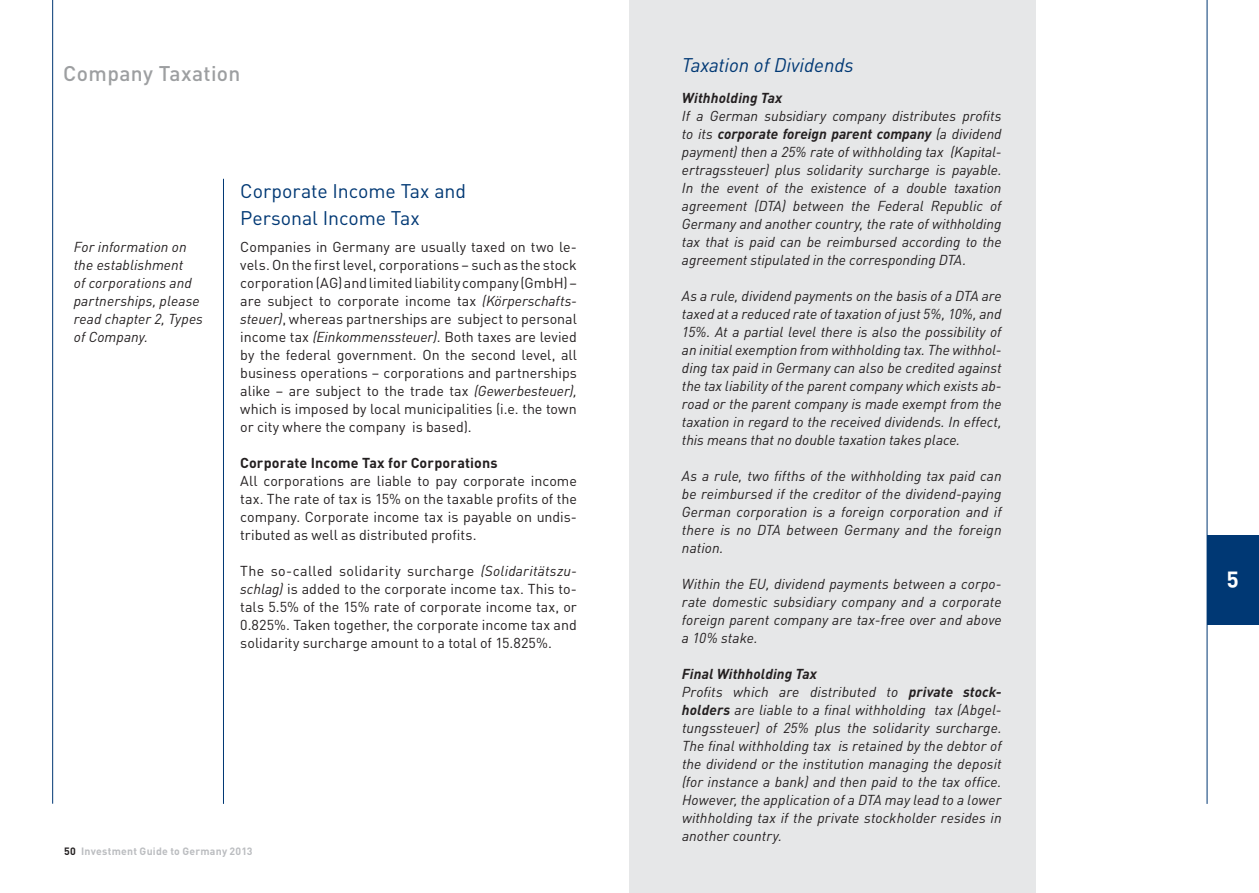
<style>
.page{position:relative;width:1259px;height:893px;background:#fff}
.page>*{position:absolute;margin:0;border:0;box-sizing:border-box;transform-origin:0 0}
.t1{font:22.5px "DIN Bold Alternate";color:#fff}
.t2{font:500 21px "DIN";letter-spacing:.015em;color:#9d9fa1}
.t3{font:19.5px/27px "DIN";letter-spacing:-.005em;color:#003874}
.t4{font:italic 19.5px "DIN";color:#003874}
.t5{font:italic 14.25px/18px "DIN";letter-spacing:.005em;color:#231f20;text-align:justify}
.t6{font:14.25px/18px "DIN";color:#231f20;text-align:justify}
.t7{font:700 14.25px "DIN";letter-spacing:.01em;color:#231f20}
.t8{font:italic 700 14.25px "DIN";letter-spacing:.01em;color:#231f20}
.t9{font:700 10.5px "DIN";letter-spacing:.02em;color:#bbbdc0}
.s1{font-style:italic}
.s2{color:#231f20}
.s3{font-weight:700}
</style>
<div class="page">
<hr style="left:52px;top:0;width:1px;height:804px;background:#003874">
<hr style="left:223px;top:179px;width:1px;height:625px;background:#003874">
<div style="left:629px;top:0;width:406px;height:893px;background:#e6e7e8"></div>
<hr style="left:1206px;top:0;width:1px;height:804px;background:#003874">
<div style="left:1207px;top:536px;width:52px;height:89px;background:#003874"></div>
<h2 class="t2" style="left:63px;top:66px;width:179px">Company Taxation</h2>
<p class="t5" style="left:74px;top:240px;width:131px;text-align:left">For information on the establishment<br>of corporations and partnerships, please read chapter 2, Types of Company.</p>
<h3 class="t3" style="left:240px;top:180px;width:227px">Corporate Income Tax and<br>Personal Income Tax</h3>
<p class="t6" style="left:240px;top:240px;width:338px">Companies in Germany are usually taxed on two le&shy;vels. On the first level, corporations – such as the stock corporation (AG) and limited liability company (GmbH) – are subject to corporate income tax <span class="s1">(Körperschafts&shy;steuer)</span>, whereas partnerships are subject to personal income tax <span class="s1">(Einkommenssteuer)</span>. Both taxes are levied by the federal government. On the second level, all business operations – corporations and partnerships alike – are subject to the trade tax <span class="s1">(Gewerbesteuer), </span>which is imposed by local municipalities (i.e. the town or city where the company is based).</p>
<p class="t7" style="left:240px;top:458px;width:259px">Corporate Income Tax for Corporations</p>
<p class="t6" style="left:240px;top:474px;width:338px">All corporations are liable to pay corporate income tax. The rate of tax is 15% on the taxable profits of the company. Corporate income tax is payable on undis&shy;tributed as well as distributed profits.</p>
<p class="t6" style="left:240px;top:564px;width:338px">The so-called solidarity surcharge <span class="s1">(Solidaritätszu&shy;schlag)</span> is added to the corporate income tax. This to&shy;tals 5.5% of the 15% rate of corporate income tax, or 0.825%. Taken together, the corporate income tax and solidarity surcharge amount to a total of 15.825%.</p>
<p class="t9" style="left:64px;top:848px;width:190px"><span class="s2">50</span> Investment Guide to Germany 2013</p>
<h3 class="t4" style="left:682px;top:58px;width:173px">Taxation of Dividends</h3>
<p class="t8" style="left:682px;top:93px;width:102px">Withholding Tax</p>
<p class="t5" style="left:682px;top:109px;width:321px">If a German subsidiary company distributes profits to its <span class="s3">corporate foreign parent company</span> (a dividend payment) then a 25% rate of withholding tax (Kapital&shy;ertragssteuer) plus solidarity surcharge is payable.<br>In the event of the existence of a double taxation agreement (DTA) between the Federal Republic of Germany and another country, the rate of withholding tax that is paid can be reimbursed according to the agreement stipulated in the corresponding DTA.</p>
<p class="t5" style="left:682px;top:289px;width:321px">As a rule, dividend payments on the basis of a DTA are taxed at a reduced rate of taxation of just 5%, 10%, and 15%. At a partial level there is also the possibility of an initial exemption from withholding tax. The withhol&shy;ding tax paid in Germany can also be credited against the tax liability of the parent company which exists ab&shy;road or the parent company is made exempt from the taxation in regard to the received dividends. In effect, this means that no double taxation takes place.</p>
<p class="t5" style="left:682px;top:469px;width:321px">As a rule, two fifths of the withholding tax paid can be reimbursed if the creditor of the dividend-paying German corporation is a foreign corporation and if there is no DTA between Germany and the foreign nation.</p>
<p class="t5" style="left:682px;top:577px;width:321px">Within the EU, dividend payments between a corpo&shy;rate domestic subsidiary company and a corporate foreign parent company are tax-free over and above a 10% stake.</p>
<p class="t5" style="left:682px;top:667px;width:321px;text-align:left"><span class="s3">Final Withholding Tax<br></span>Profits which are distributed to <span class="s3">private stock&shy;holders</span> are liable to a final withholding tax (Abgel&shy;tungssteuer) of 25% plus the solidarity surcharge.<br>The final withholding tax is retained by the debtor of the dividend or the institution managing the deposit (for instance a bank) and then paid to the tax office.<br>However, the application of a DTA may lead to a lower withholding tax if the private stockholder resides in another country.</p>
<h1 class="t1" style="left:1226px;top:562px;width:14px">5</h1>
</div>
